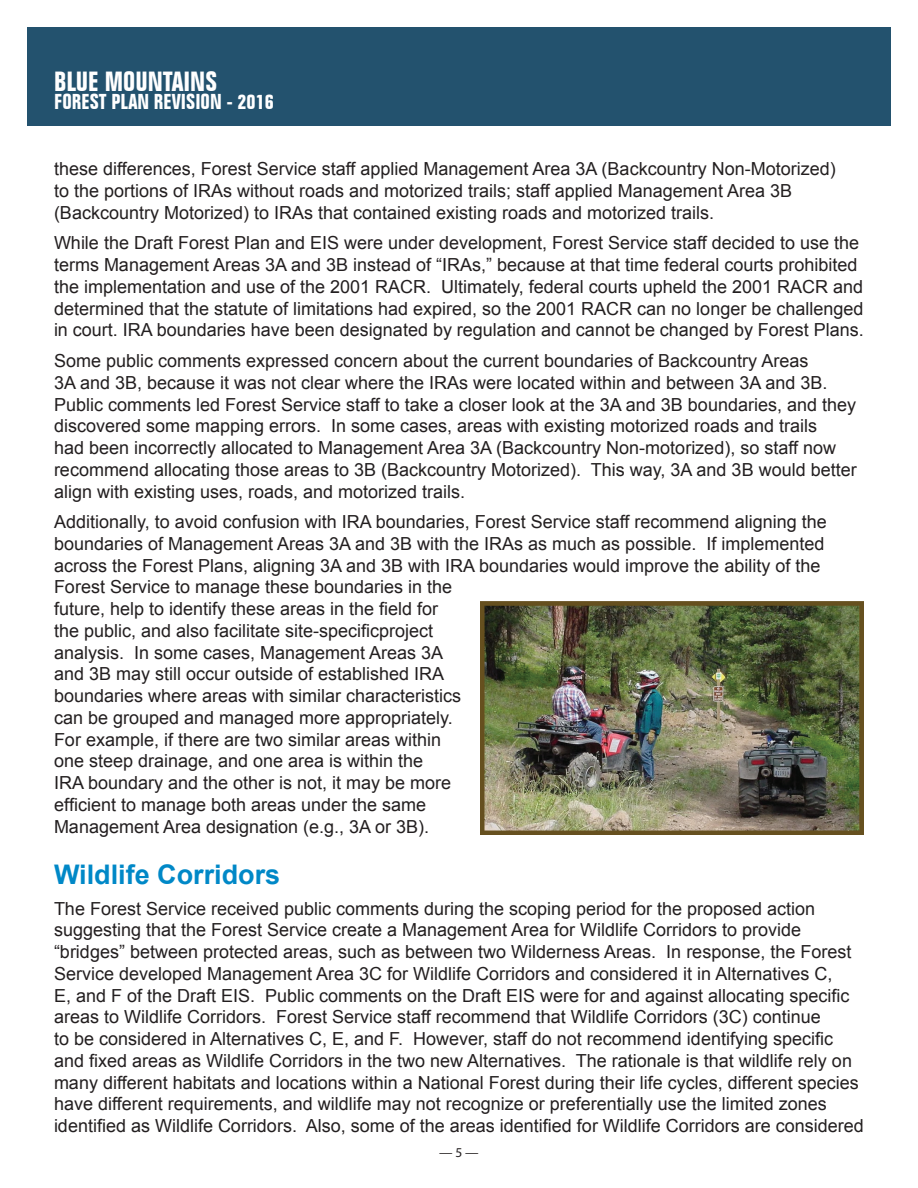
<style>
.page{position:relative;width:918px;height:1188px;background:#fff}
.page>*{position:absolute;margin:0;border:0;box-sizing:border-box;transform-origin:0 0}
.t1{font:700 27px "Arial";color:#0088c7}
.t2{font:700 condensed 27px "Folio BT";color:#fff}
.t3{font:700 condensed 21px "Folio BT";color:#fff}
.t4{font:18px/21.8px "Arial";color:#231f20}
.t5{font:13.5px "Myriad Pro";color:#231f20}
</style>
<div class="page">
<div style="left:27px;top:27px;width:864px;height:99px;background:#23526e"></div>
<img style="left:481px;top:602px;width:383px;height:233px">
<h1 class="t2" style="left:54px;top:65px;width:165px">BLUE MOUNTAINS</h1>
<p class="t3" style="left:54px;top:89px;width:221px">FOREST PLAN REVISION - 2016</p>
<p class="t4" style="left:54px;top:158px;width:783px">these differences, Forest Service staff applied Management Area 3A (Backcountry Non-Motorized) to the portions of IRAs without roads and motorized trails; staff applied Management Area 3B (Backcountry Motorized) to IRAs that contained existing roads and motorized trails.</p>
<p class="t4" style="left:54px;top:232px;width:811px">While the Draft Forest Plan and EIS were under development, Forest Service staff decided to use the terms Management Areas 3A and 3B instead of “IRAs,” because at that time federal courts prohibited the implementation and use of the 2001 RACR. Ultimately, federal courts upheld the 2001 RACR and determined that the statute of limitations had expired, so the 2001 RACR can no longer be challenged in court. IRA boundaries have been designated by regulation and cannot be changed by Forest Plans.</p>
<p class="t4" style="left:54px;top:350px;width:804px">Some public comments expressed concern about the current boundaries of Backcountry Areas<br>3A and 3B, because it was not clear where the IRAs were located within and between 3A and 3B.<br>Public comments led Forest Service staff to take a closer look at the 3A and 3B boundaries, and they discovered some mapping errors. In some cases, areas with existing motorized roads and trails<br>had been incorrectly allocated to Management Area 3A (Backcountry Non-motorized), so staff now recommend allocating those areas to 3B (Backcountry Motorized). This way, 3A and 3B would better align with existing uses, roads, and motorized trails.</p>
<p class="t4" style="left:54px;top:511px;width:774px">Additionally, to avoid confusion with IRA boundaries, Forest Service staff recommend aligning the boundaries of Management Areas 3A and 3B with the IRAs as much as possible. If implemented across the Forest Plans, aligning 3A and 3B with IRA boundaries would improve the ability of the Forest Service to manage these boundaries in the<br>future, help to identify these areas in the field for<br>the public, and also facilitate site-specificproject<br>analysis. In some cases, Management Areas 3A<br>and 3B may still occur outside of established IRA<br>boundaries where areas with similar characteristics<br>can be grouped and managed more appropriately.<br>For example, if there are two similar areas within<br>one steep drainage, and one area is within the<br>IRA boundary and the other is not, it may be more<br>efficient to manage both areas under the same<br>Management Area designation (e.g., 3A or 3B).</p>
<h1 class="t1" style="left:54px;top:856px;width:228px">Wildlife Corridors</h1>
<p class="t4" style="left:54px;top:898px;width:811px">The Forest Service received public comments during the scoping period for the proposed action suggesting that the Forest Service create a Management Area for Wildlife Corridors to provide “bridges” between protected areas, such as between two Wilderness Areas. In response, the Forest Service developed Management Area 3C for Wildlife Corridors and considered it in Alternatives C,<br>E, and F of the Draft EIS. Public comments on the Draft EIS were for and against allocating specific areas to Wildlife Corridors. Forest Service staff recommend that Wildlife Corridors (3C) continue<br>to be considered in Alternatives C, E, and F. However, staff do not recommend identifying specific and fixed areas as Wildlife Corridors in the two new Alternatives. The rationale is that wildlife rely on many different habitats and locations within a National Forest during their life cycles, different species have different requirements, and wildlife may not recognize or preferentially use the limited zones identified as Wildlife Corridors. Also, some of the areas identified for Wildlife Corridors are considered</p>
<p class="t5" style="left:439px;top:1144px;width:41px">— 5 —</p>
</div>
